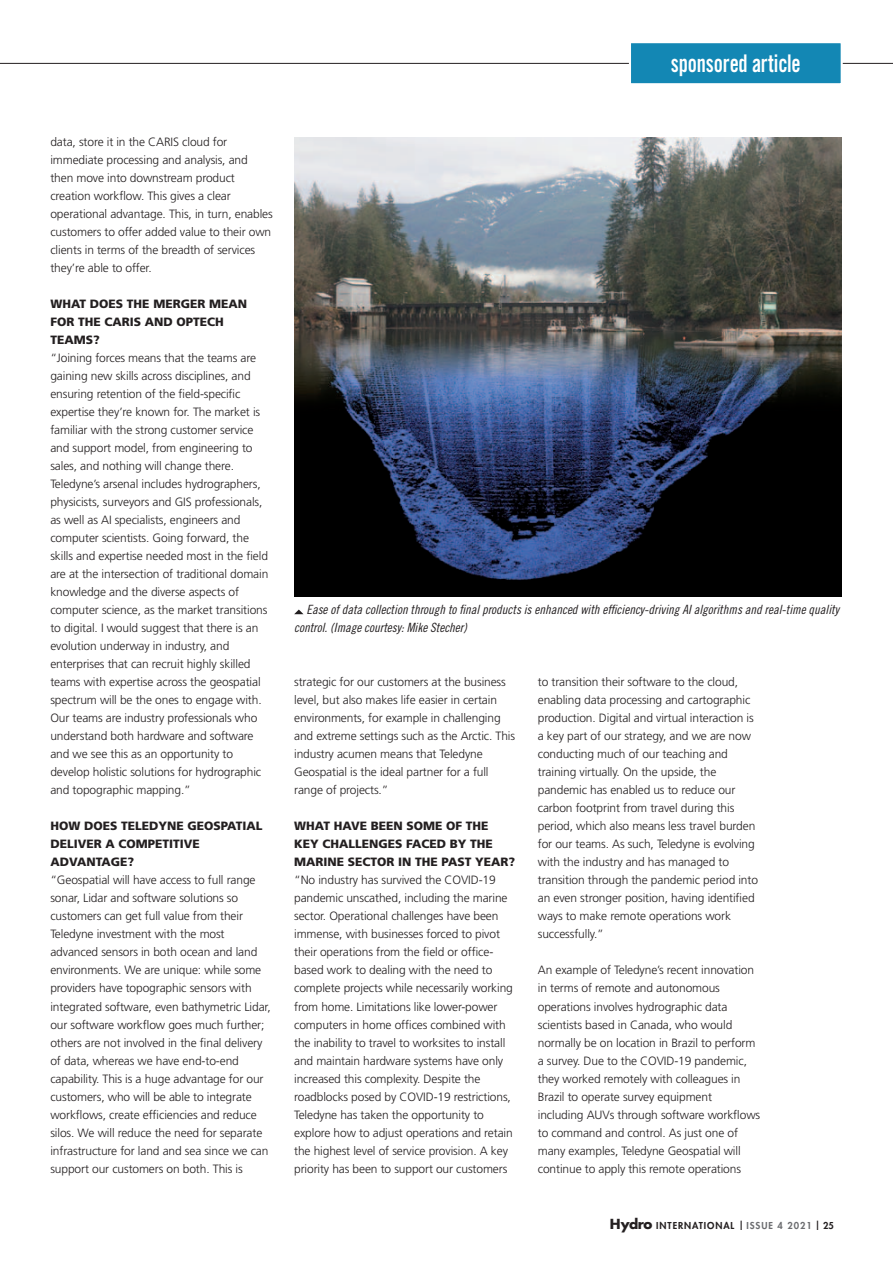
<style>
.page{position:relative;width:893px;height:1264px;background:#fff}
.page>*{position:absolute;margin:0;border:0;box-sizing:border-box;transform-origin:0 0}
.t1{font:24.3px "Trade Gothic Bold Cond Twenty";letter-spacing:-.01em;color:#fff;scale:.85 1}
.t2{font:12.75px/18px "Trade Gothic Cond Eighteen Obl";color:#231f20}
.t3{font:300 12px/18px "Frutiger";letter-spacing:-.01em;color:#231f20}
.t4{font:900 12px/18px "Frutiger";color:#231f20}
.t5{font:800 9.3px "Futura Std";letter-spacing:.1em;color:#231f20}
.s1{font-weight:700;font-size:13.5px}
.s2{color:#6c6d70}
</style>
<div class="page">
<hr style="left:0;top:63px;width:893px;height:1px;background:#231f20">
<div style="left:630px;top:42px;width:211px;height:42px;background:#1387b4"></div>
<div style="left:629px;top:41px;width:213px;height:44px;border:2px solid #fff"></div>
<svg style="left:294px;top:609px;width:9px;height:5px"></svg>
<img style="left:294px;top:137px;width:547px;height:459px">
<h1 class="t1" style="left:671px;top:49px;width:154px">sponsored article</h1>
<p class="t3" style="left:50px;top:133px;width:224px">data, store it in the CARIS cloud for immediate processing and analysis, and then move into downstream product creation workflow. This gives a clear operational advantage. This, in turn, enables customers to offer added value to their own clients in terms of the breadth of services they’re able to offer.</p>
<p class="t4" style="left:50px;top:295px;width:198px">WHAT DOES THE MERGER MEAN<br>FOR THE CARIS</p>
<p class="t4" style="left:145px;top:313px;width:81px">AND OPTECH</p>
<p class="t4" style="left:50px;top:331px;width:51px">TEAMS?</p>
<p class="t3" style="left:50px;top:349px;width:219px">“Joining forces means that the teams are gaining new skills across disciplines, and ensuring retention of the field-specific expertise they’re known for. The market is familiar with the strong customer service and support model, from engineering to sales, and nothing will change there.<br>Teledyne’s arsenal includes hydrographers, physicists, surveyors and GIS professionals, as well as AI specialists, engineers and computer scientists. Going forward, the skills and expertise needed most in the field are at the intersection of traditional domain knowledge and the diverse aspects of computer science, as the market transitions to digital. I would suggest that there is an evolution underway in industry, and enterprises that can recruit highly skilled teams with expertise across the geospatial spectrum will be the ones to engage with.<br>Our teams are industry professionals who understand both hardware and software and we see this as an opportunity to develop holistic solutions for hydrographic and topographic mapping.”</p>
<p class="t4" style="left:50px;top:817px;width:214px">HOW DOES TELEDYNE GEOSPATIAL<br>DELIVER A COMPETITIVE<br>ADVANTAGE?</p>
<p class="t3" style="left:50px;top:871px;width:222px">“Geospatial will have access to full range sonar, Lidar and software solutions so customers can get full value from their Teledyne investment with the most advanced sensors in both ocean and land environments. We are unique: while some providers have topographic sensors with integrated software, even bathymetric Lidar, our software workflow goes much further; others are not involved in the final delivery of data, whereas we have end-to-end capability. This is a huge advantage for our customers, who will be able to integrate workflows, create efficiencies and reduce silos. We will reduce the need for separate infrastructure for land and sea since we can support our customers on both. This is</p>
<p class="t2" style="left:294px;top:600px;width:546px;text-indent:12px">Ease of data collection through to final products is enhanced with efficiency-driving AI algorithms and real-time quality control. (Image courtesy: Mike Stecher)</p>
<p class="t3" style="left:294px;top:673px;width:222px">strategic for our customers at the business level, but also makes life easier in certain environments, for example in challenging and extreme settings such as the Arctic. This industry acumen means that Teledyne Geospatial is the ideal partner for a full range of projects.”</p>
<p class="t4" style="left:294px;top:817px;width:222px">WHAT HAVE BEEN SOME OF THE<br>KEY CHALLENGES FACED BY THE<br>MARINE SECTOR IN THE PAST YEAR?</p>
<p class="t3" style="left:294px;top:871px;width:220px">“No industry has survived the COVID-19 pandemic unscathed, including the marine sector. Operational challenges have been immense, with businesses forced to pivot their operations from the field or office&shy;based work to dealing with the need to complete projects while necessarily working from home. Limitations like lower-power computers in home offices combined with the inability to travel to worksites to install and maintain hardware systems have only increased this complexity. Despite the roadblocks posed by COVID-19 restrictions, Teledyne has taken the opportunity to explore how to adjust operations and retain the highest level of service provision. A key priority has been to support our customers</p>
<p class="t3" style="left:538px;top:673px;width:222px">to transition their software to the cloud, enabling data processing and cartographic production. Digital and virtual interaction is a key part of our strategy, and we are now conducting much of our teaching and training virtually. On the upside, the pandemic has enabled us to reduce our carbon footprint from travel during this period, which also means less travel burden for our teams. As such, Teledyne is evolving with the industry and has managed to transition through the pandemic period into an even stronger position, having identified ways to make remote operations work successfully.”</p>
<p class="t3" style="left:538px;top:961px;width:224px">An example of Teledyne’s recent innovation in terms of remote and autonomous operations involves hydrographic data scientists based in Canada, who would normally be on location in Brazil to perform a survey. Due to the COVID-19 pandemic, they worked remotely with colleagues in Brazil to operate survey equipment including AUVs through software workflows to command and control. As just one of many examples, Teledyne Geospatial will continue to apply this remote operations</p>
<p class="t5" style="left:610px;top:1219px;width:225px"><span class="s1">Hydro</span> INTERNATIONAL | <span class="s2">ISSUE 4 2021</span> | 25</p>
</div>
